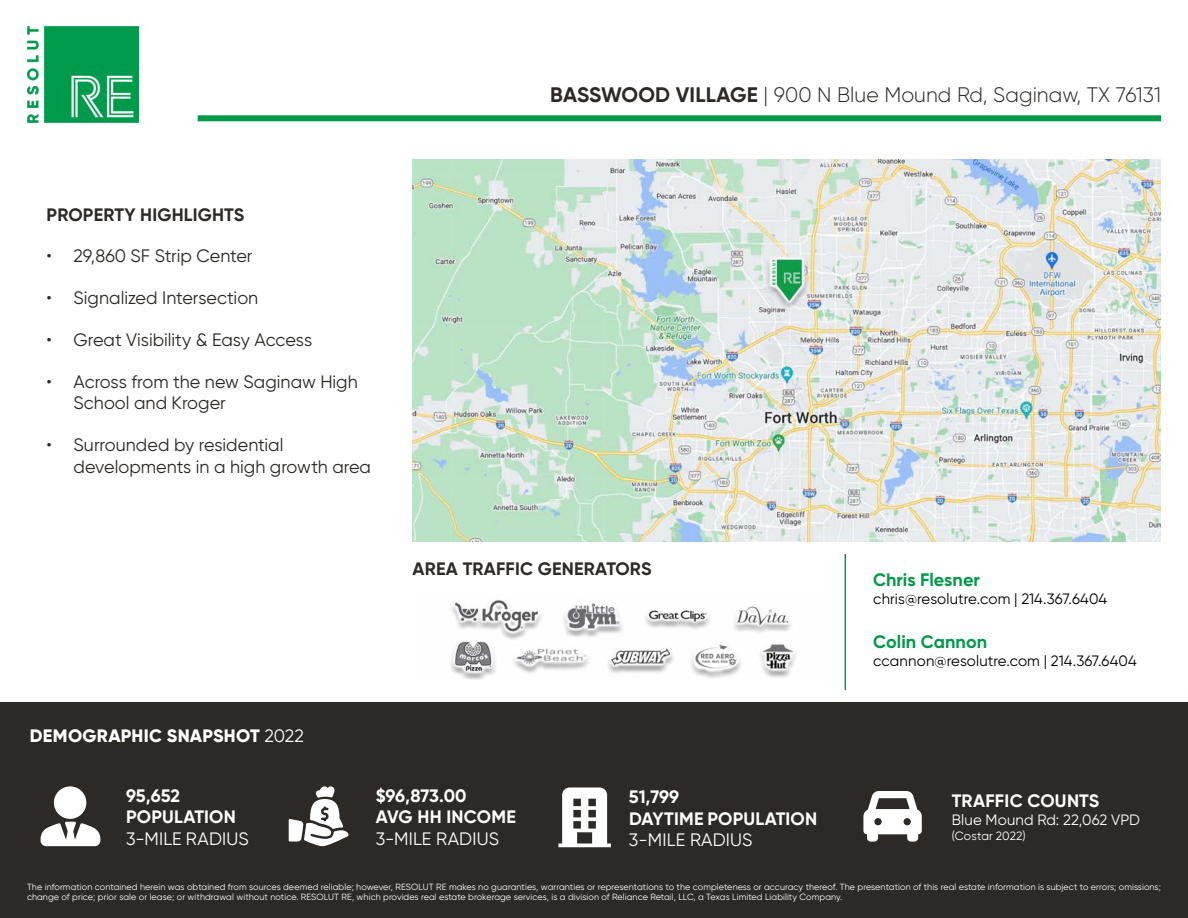
<style>
.page{position:relative;width:1188px;height:918px;background:#fff}
.page>*{position:absolute;margin:0;border:0;box-sizing:border-box;transform-origin:0 0}
.t1{font:300 21px "Gilroy";color:#2c2926}
.t2{font:18px/21.6px "Gilroy";color:#2c2926}
.t3{font:700 18px/21.6px "Gilroy";letter-spacing:.01em;color:#fff}
.t4{font:700 18px "Gilroy";letter-spacing:.01em;color:#2c2926}
.t5{font:18px "Gilroy";letter-spacing:.01em;color:#fff}
.t6{font:800 18px "Gilroy";letter-spacing:.015em;color:#fff}
.t7{font:700 18px "Gilroy";color:#019a49}
.t8{font:15px "Gilroy";letter-spacing:.005em;color:#000}
.t9{font:15px "Gilroy";letter-spacing:.01em;color:#fff}
.t10{font:12px "Gilroy";letter-spacing:.01em;color:#fff}
.t11{font:9px/10.5px "Gilroy";letter-spacing:.01em;color:#fff}
.s1{font-weight:400}
.s2{font-weight:700}
</style>
<div class="page">
<img style="left:413px;top:160px;width:748px;height:382px">
<img style="left:451px;top:600px;width:345px;height:80px">
<hr style="left:845px;top:554px;width:1px;height:136px;background:#019a49">
<div style="left:0;top:702px;width:1188px;height:216px;background:#2c2926"></div>
<img style="left:27px;top:27px;width:112px;height:95px">
<div style="left:54px;top:786px;width:32px;height:33px;background:#fff;border-radius:50%"></div>
<svg style="left:41px;top:822px;width:59px;height:24px"></svg>
<svg style="left:289px;top:786px;width:59px;height:60px"></svg>
<svg style="left:863px;top:791px;width:59px;height:51px"></svg>
<svg style="left:558px;top:787px;width:53px;height:60px"></svg>
<div style="left:198px;top:115px;width:963px;height:6px;background:#019a49"></div>
<h2 class="t4" style="left:47px;top:203px;width:199px">PROPERTY HIGHLIGHTS</h2>
<h2 class="t2" style="left:47px;top:245px;width:208px">• 29,860 SF Strip Center</h2>
<h2 class="t2" style="left:47px;top:287px;width:213px">• Signalized Intersection</h2>
<h2 class="t2" style="left:47px;top:329px;width:267px">• Great Visibility &amp; Easy Access</h2>
<h2 class="t2" style="left:74px;top:371px;width:286px;text-indent:-27px">• Across from the new Saginaw High<br>School and Kroger</h2>
<h2 class="t2" style="left:74px;top:434px;width:299px;text-indent:-27px">• Surrounded by residential developments in a high growth area</h2>
<h2 class="t6" style="left:30px;top:724px;width:276px">DEMOGRAPHIC SNAPSHOT <span class="s1">2022</span></h2>
<h1 class="t1" style="left:550px;top:82px;width:612px"><span class="s2">BASSWOOD VILLAGE</span> | 900 N Blue Mound Rd, Saginaw, TX 76131</h1>
<h2 class="t4" style="left:413px;top:558px;width:240px">AREA TRAFFIC GENERATORS</h2>
<h2 class="t7" style="left:873px;top:568px;width:108px">Chris Flesner</h2>
<h3 class="t8" style="left:873px;top:589px;width:236px">chris@resolutre.com | 214.367.6404</h3>
<h2 class="t7" style="left:873px;top:630px;width:115px">Colin Cannon</h2>
<h3 class="t8" style="left:873px;top:651px;width:265px">ccannon@resolutre.com | 214.367.6404</h3>
<h2 class="t3" style="left:126px;top:785px;width:111px">95,652<br>POPULATION</h2>
<h2 class="t5" style="left:126px;top:828px;width:124px">3-MILE RADIUS</h2>
<h2 class="t3" style="left:376px;top:785px;width:142px">$96,873.00<br>AVG HH INCOME</h2>
<h2 class="t5" style="left:376px;top:828px;width:125px">3-MILE RADIUS</h2>
<h2 class="t3" style="left:629px;top:786px;width:190px">51,799<br>DAYTIME POPULATION</h2>
<h2 class="t5" style="left:629px;top:829px;width:125px">3-MILE RADIUS</h2>
<h2 class="t3" style="left:952px;top:790px;width:149px">TRAFFIC COUNTS</h2>
<h3 class="t9" style="left:952px;top:811px;width:190px">Blue Mound Rd: 22,062 VPD</h3>
<h3 class="t10" style="left:952px;top:828px;width:76px">(Costar 2022)</h3>
<p class="t11" style="left:27px;top:881px;width:1135px">The information contained herein was obtained from sources deemed reliable; however, RESOLUT RE makes no guaranties, warranties or representations to the completeness or accuracy thereof. The presentation of this real estate information is subject to errors; omissions; change of price; prior sale or lease; or withdrawal without notice. RESOLUT RE, which provides real estate brokerage services, is a division of Reliance Retail, LLC, a Texas Limited Liability Company.</p>
</div>
